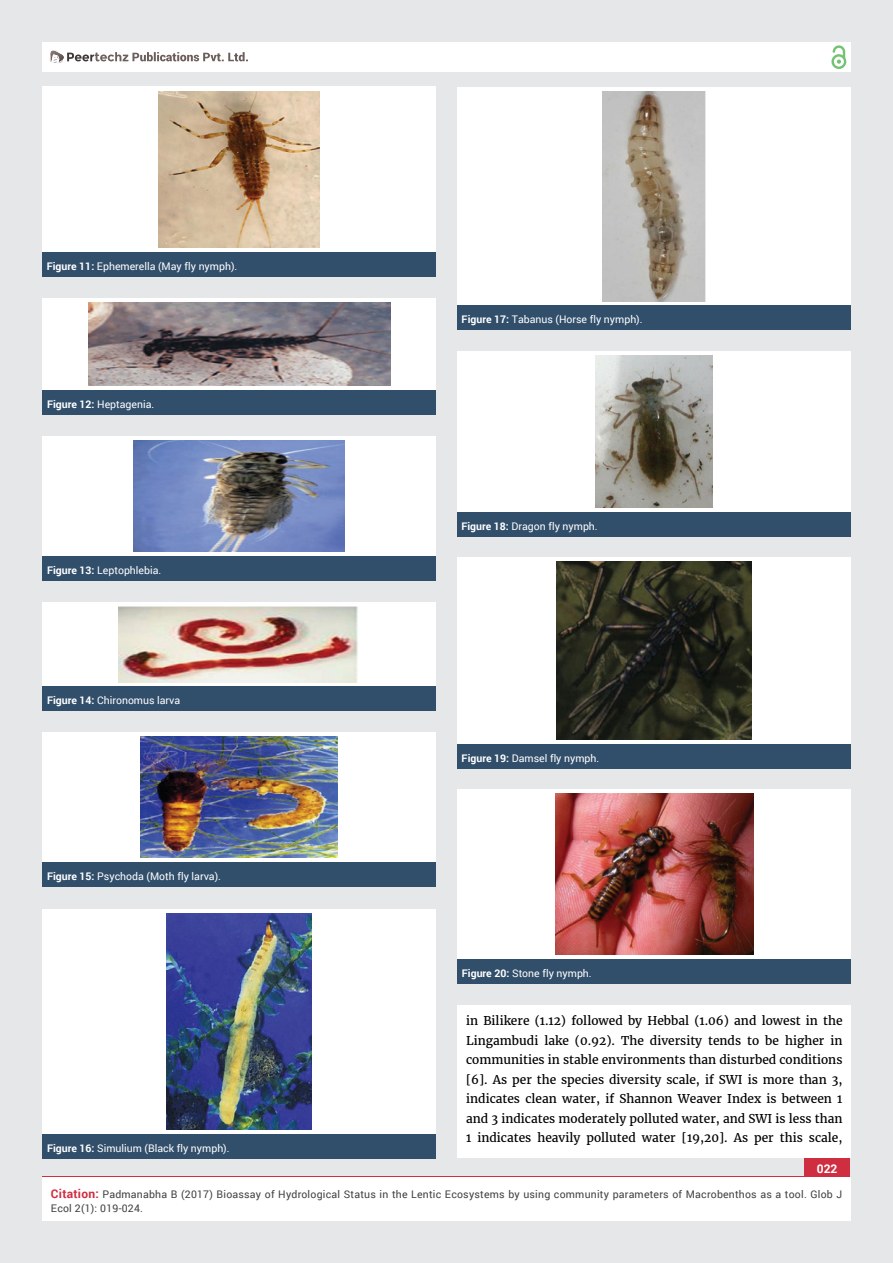
<style>
.page{position:relative;width:893px;height:1263px;background:#e6e7e8}
.page>*{position:absolute;margin:0;border:0;box-sizing:border-box;transform-origin:0 0}
.t1{font:12px/19.5px "Merriweather";color:#000;text-align:justify}
.t2{font:700 12px "Roboto";color:#fff}
.t3{font:10.5px "Roboto";color:#fff}
.t4{font:10.5px/13.5px "Roboto";letter-spacing:.02em;color:#414042}
.s1{font-weight:700}
.s2{font-weight:700;font-size:12px;color:#cf2e41}
</style>
<div class="page">
<div style="left:42px;top:43px;width:808px;height:29px;background:#fff"></div>
<div style="left:831px;top:54px;width:15px;height:15px;border:2px solid #74c273;border-radius:50%"></div>
<svg style="left:831px;top:45px;width:15px;height:19px"></svg>
<div style="left:804px;top:1157px;width:46px;height:43px;background:#cf2e41"></div>
<svg style="left:49px;top:50px;width:199px;height:14px"></svg>
<div style="left:42px;top:1177px;width:809px;height:43px;background:#fff"></div>
<div style="left:42px;top:87px;width:394px;height:165px;background:#fff"></div>
<div style="left:42px;top:252px;width:394px;height:25px;background:#314e6b"></div>
<img style="left:158px;top:91px;width:162px;height:157px">
<div style="left:43px;top:298px;width:393px;height:92px;background:#fff"></div>
<div style="left:43px;top:390px;width:393px;height:25px;background:#314e6b"></div>
<img style="left:88px;top:302px;width:302px;height:84px">
<div style="left:43px;top:436px;width:393px;height:120px;background:#fff"></div>
<div style="left:43px;top:556px;width:393px;height:25px;background:#314e6b"></div>
<img style="left:134px;top:440px;width:211px;height:112px">
<div style="left:43px;top:602px;width:393px;height:84px;background:#fff"></div>
<div style="left:43px;top:686px;width:393px;height:25px;background:#314e6b"></div>
<img style="left:118px;top:606px;width:240px;height:76px">
<div style="left:43px;top:732px;width:393px;height:130px;background:#fff"></div>
<div style="left:43px;top:862px;width:393px;height:24px;background:#314e6b"></div>
<img style="left:141px;top:736px;width:197px;height:121px">
<div style="left:43px;top:909px;width:393px;height:225px;background:#fff"></div>
<div style="left:43px;top:1134px;width:393px;height:25px;background:#314e6b"></div>
<img style="left:167px;top:913px;width:145px;height:217px">
<div style="left:457px;top:87px;width:393px;height:219px;background:#fff"></div>
<div style="left:457px;top:306px;width:393px;height:24px;background:#314e6b"></div>
<img style="left:602px;top:91px;width:103px;height:210px">
<div style="left:457px;top:351px;width:393px;height:161px;background:#fff"></div>
<div style="left:457px;top:512px;width:393px;height:24px;background:#314e6b"></div>
<img style="left:595px;top:356px;width:117px;height:152px">
<div style="left:457px;top:558px;width:393px;height:186px;background:#fff"></div>
<div style="left:457px;top:744px;width:393px;height:24px;background:#314e6b"></div>
<img style="left:556px;top:562px;width:196px;height:178px">
<div style="left:458px;top:790px;width:393px;height:169px;background:#fff"></div>
<div style="left:458px;top:959px;width:393px;height:25px;background:#314e6b"></div>
<img style="left:555px;top:794px;width:198px;height:161px">
<div style="left:458px;top:1005px;width:393px;height:153px;background:#fff"></div>
<p class="t3" style="left:47px;top:259px;width:192px"><span class="s1">Figure 11:</span> Ephemerella (May fly nymph).</p>
<p class="t3" style="left:47px;top:397px;width:109px"><span class="s1">Figure 12:</span> Heptagenia.</p>
<p class="t3" style="left:47px;top:563px;width:116px"><span class="s1">Figure 13:</span> Leptophlebia.</p>
<p class="t3" style="left:47px;top:693px;width:135px"><span class="s1">Figure 14:</span> Chironomus larva</p>
<p class="t3" style="left:47px;top:869px;width:176px"><span class="s1">Figure 15:</span> Psychoda (Moth fly larva).</p>
<p class="t3" style="left:47px;top:1141px;width:184px"><span class="s1">Figure 16:</span> Simulium (Black fly nymph).</p>
<p class="t3" style="left:462px;top:312px;width:182px"><span class="s1">Figure 17:</span> Tabanus (Horse fly nymph).</p>
<p class="t3" style="left:461px;top:519px;width:138px"><span class="s1">Figure 18:</span> Dragon fly nymph.</p>
<p class="t3" style="left:462px;top:751px;width:139px"><span class="s1">Figure 19:</span> Damsel fly nymph.</p>
<p class="t3" style="left:462px;top:966px;width:131px"><span class="s1">Figure 20:</span> Stone fly nymph.</p>
<p class="t1" style="left:466px;top:1011px;width:378px">in Bilikere (1.12) followed by Hebbal (1.06) and lowest in the Lingambudi lake (0.92). The diversity tends to be higher in communities in stable environments than disturbed conditions [6]. As per the species diversity scale, if SWI is more than 3, indicates clean water, if Shannon Weaver Index is between 1 and 3 indicates moderately polluted water, and SWI is less than 1 indicates heavily polluted water [19,20]. As per this scale,</p>
<p class="t2" style="left:817px;top:1161px;width:22px">022</p>
<p class="t4" style="left:51px;top:1188px;width:793px"><span class="s2">Citation:</span> Padmanabha B (2017) Bioassay of Hydrological Status in the Lentic Ecosystems by using community parameters of Macrobenthos as a tool. Glob J<br>Ecol 2(1): 019-024.</p>
</div>
